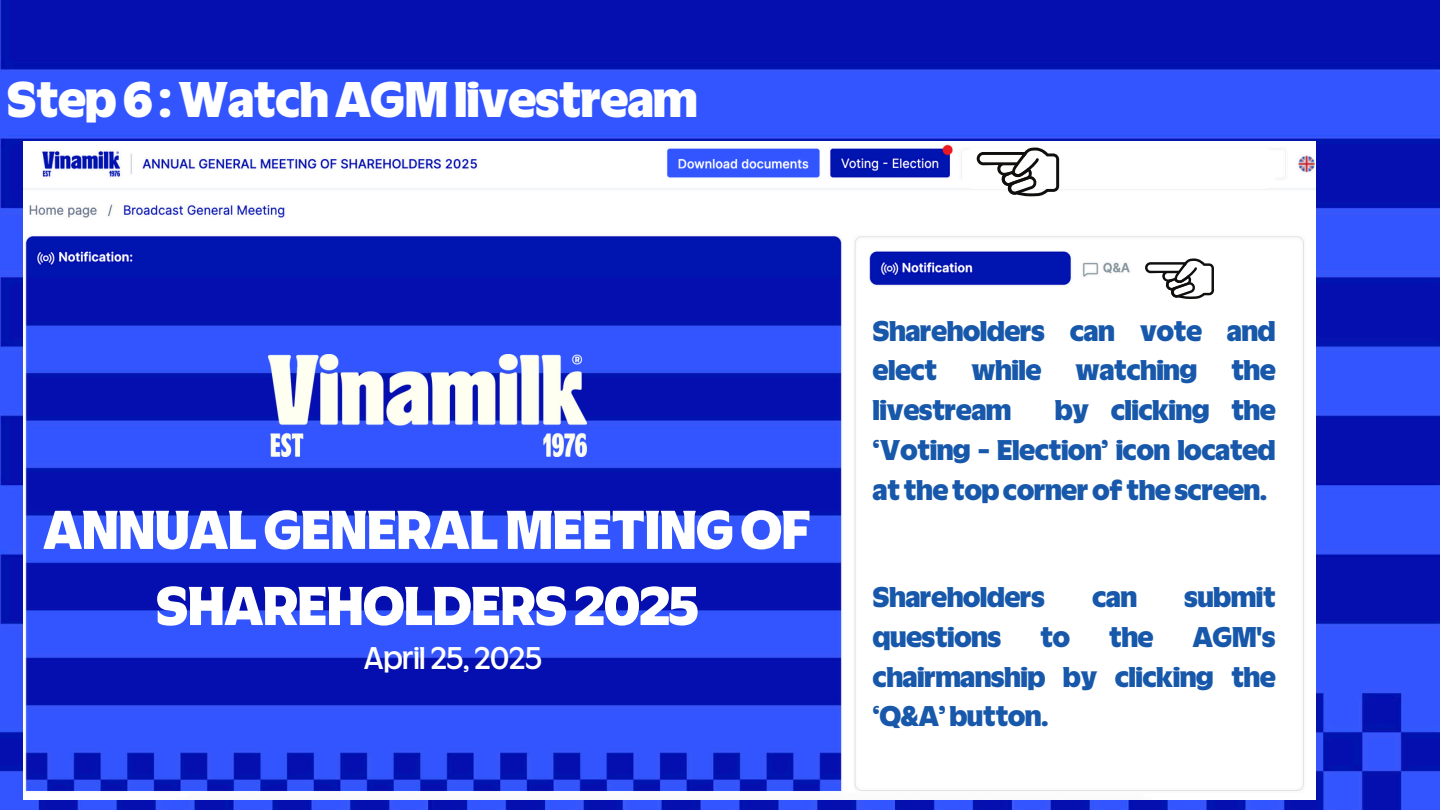
<style>
.page{position:relative;width:1440px;height:810px;background:#fff}
.page>*{position:absolute;margin:0;border:0;box-sizing:border-box;transform-origin:0 0}
.t1{font:700 54.5px/76.1px "VNM Sans Std";color:#fff;text-align:center}
.t2{font:700 50px "VNM Sans Std";color:#fff}
.t3{font:32px "VNM Sans Std";color:#fff}
.t4{font:700 28.5px/39.8px "VNM Sans Std";color:#1758ab;text-align:justify}
</style>
<div class="page">
<img style="left:0;top:0;width:1440px;height:810px">
<img style="left:23px;top:141px;width:1292px;height:658px">
<svg style="left:962px;top:148px;width:314px;height:48px"></svg>
<svg style="left:1145px;top:258px;width:69px;height:41px"></svg>
<img style="left:268px;top:354px;width:318px;height:103px">
<svg style="left:933px;top:497px;width:313px;height:69px"></svg>
<p class="t2" style="left:7px;top:70px;width:692px">Step6:WatchAGMlivestream</p>
<p class="t1" style="left:43px;top:492px;width:769px">ANNUALGENERALMEETINGOF<br>SHAREHOLDERS2025</p>
<h2 class="t3" style="left:364px;top:639px;width:180px">April 25, 2025</h2>
<p class="t4" style="left:873px;top:311px;width:404px">Shareholders can vote and elect while watching the livestream</p>
<p class="t4" style="left:873px;top:390px;width:404px;text-indent:182px">by clicking the ‘Voting - Election’ icon located at the topcornerof the screen.</p>
<p class="t4" style="left:873px;top:577px;width:173px">Shareholders</p>
<p class="t4" style="left:1092px;top:577px;width:46px">can</p>
<p class="t4" style="left:1184px;top:577px;width:93px">submit</p>
<p class="t4" style="left:873px;top:617px;width:130px">questions</p>
<p class="t4" style="left:1040px;top:617px;width:31px">to</p>
<p class="t4" style="left:1109px;top:617px;width:46px">the</p>
<p class="t4" style="left:873px;top:617px;width:404px;text-indent:320px">AGM's chairmanship by clicking the ‘Q&amp;A’button.</p>
</div>
